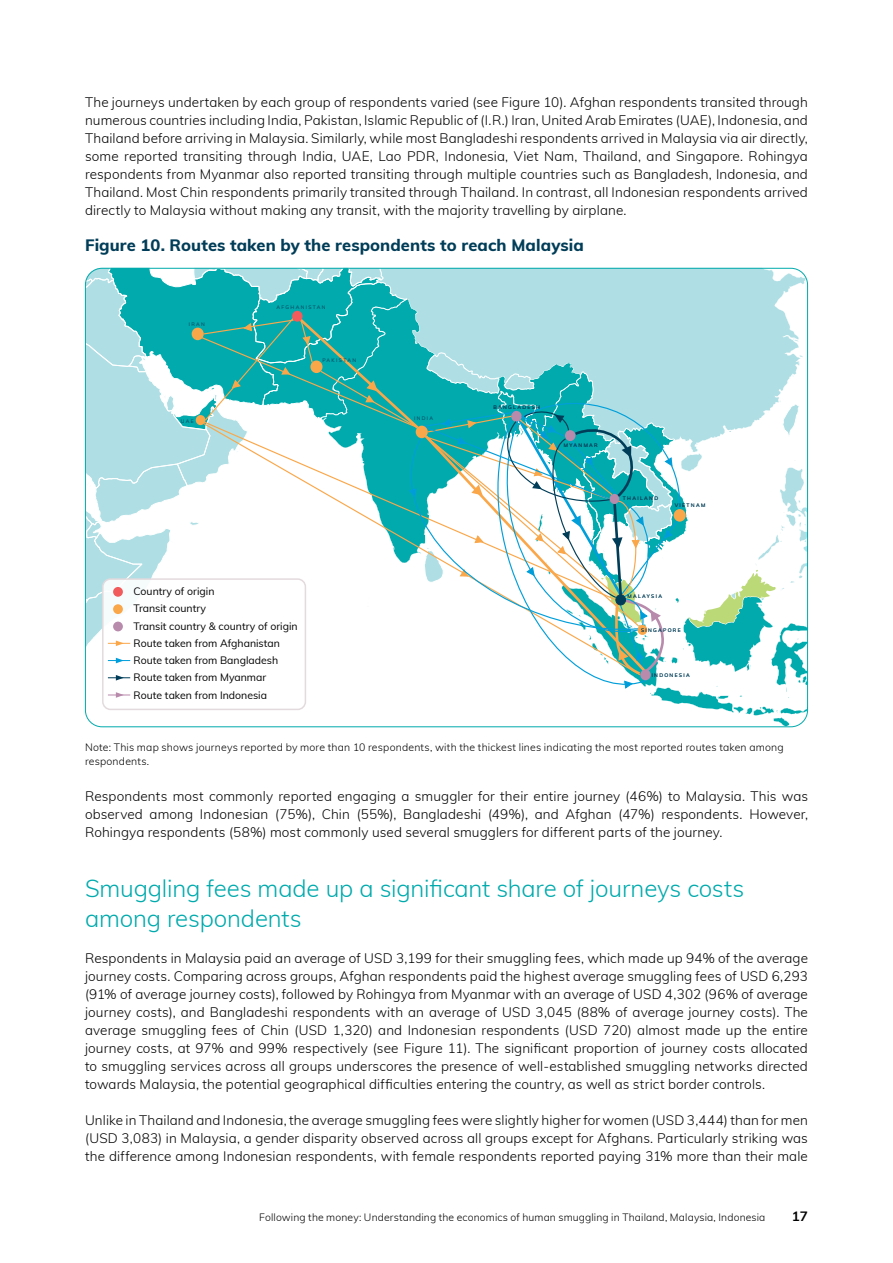
<style>
.page{position:relative;width:893px;height:1263px;background:#fff}
.page>*{position:absolute;margin:0;border:0;box-sizing:border-box;transform-origin:0 0}
.t1{font:300 24px/30px "Muli";letter-spacing:-.01em;color:#00aaad}
.t2{font:800 16.5px "Muli";letter-spacing:.005em;color:#003d58}
.t3{font:300 13.5px/18px "Muli";letter-spacing:.01em;color:#000;text-align:justify}
.t4{font:700 13.5px "Muli";color:#000}
.t5{font:10.5px/17.2px "Muli";color:#000}
.t6{font:300 10.5px/13.5px "Muli";letter-spacing:.02em;color:#000}
.t7{font:300 10.35px "Muli";letter-spacing:.015em;color:#000}
.t8{font:4.95px "Muli";letter-spacing:.27em;color:#003d58}
</style>
<div class="page">
<svg style="left:85px;top:268px;width:723px;height:460px"></svg>
<div style="left:113px;top:587px;width:10px;height:10px;background:#f15b5b;border-radius:50%"></div>
<div style="left:113px;top:604px;width:10px;height:10px;background:#faa74a;border-radius:50%"></div>
<div style="left:113px;top:622px;width:10px;height:9px;background:#b88aab;border-radius:50%"></div>
<p class="t3" style="left:85px;top:93px;width:724px">The journeys undertaken by each group of respondents varied (see Figure 10). Afghan respondents transited through numerous countries including India, Pakistan, Islamic Republic of (I.R.) Iran, United Arab Emirates (UAE), Indonesia, and Thailand before arriving in Malaysia. Similarly, while most Bangladeshi respondents arrived in Malaysia via air directly, some reported transiting through India, UAE, Lao PDR, Indonesia, Viet Nam, Thailand, and Singapore. Rohingya respondents from Myanmar also reported transiting through multiple countries such as Bangladesh, Indonesia, and Thailand. Most Chin respondents primarily transited through Thailand. In contrast, all Indonesian respondents arrived directly to Malaysia without making any transit, with the majority travelling by airplane.</p>
<p class="t2" style="left:85px;top:233px;width:500px">Figure 10. Routes taken by the respondents to reach Malaysia</p>
<p class="t8" style="left:189px;top:320px;width:18px">IRAN</p>
<p class="t8" style="left:181px;top:417px;width:14px">UAE</p>
<p class="t8" style="left:276px;top:303px;width:51px">AFGHANISTAN</p>
<p class="t8" style="left:322px;top:356px;width:35px">PAKISTAN</p>
<p class="t8" style="left:414px;top:415px;width:21px">INDIA</p>
<p class="t5" style="left:134px;top:582px;width:166px">Country of origin<br>Transit country<br>Transit country &amp; country of origin<br>Route taken from Afghanistan<br>Route taken from Bangladesh<br>Route taken from Myanmar<br>Route taken from Indonesia</p>
<p class="t8" style="left:493px;top:404px;width:48px">BANGLADESH</p>
<p class="t8" style="left:564px;top:442px;width:35px">MYANMAR</p>
<p class="t8" style="left:623px;top:495px;width:37px">THAILAND</p>
<p class="t8" style="left:675px;top:502px;width:32px">VIETNAM</p>
<p class="t8" style="left:627px;top:592px;width:36px">MALAYSIA</p>
<p class="t8" style="left:641px;top:626px;width:41px">SINGAPORE</p>
<p class="t8" style="left:652px;top:672px;width:40px">INDONESIA</p>
<p class="t6" style="left:85px;top:740px;width:700px">Note: This map shows journeys reported by more than 10 respondents, with the thickest lines indicating the most reported routes taken among respondents.</p>
<p class="t3" style="left:85px;top:786px;width:724px">Respondents most commonly reported engaging a smuggler for their entire journey (46%) to Malaysia. This was observed among Indonesian (75%), Chin (55%), Bangladeshi (49%), and Afghan (47%) respondents. However, Rohingya respondents (58%) most commonly used several smugglers for different parts of the journey.</p>
<h1 class="t1" style="left:85px;top:872px;width:661px">Smuggling fees made up a significant share of journeys costs among respondents</h1>
<p class="t3" style="left:85px;top:948px;width:724px">Respondents in Malaysia paid an average of USD 3,199 for their smuggling fees, which made up 94% of the average journey costs. Comparing across groups, Afghan respondents paid the highest average smuggling fees of USD 6,293 (91% of average journey costs), followed by Rohingya from Myanmar with an average of USD 4,302 (96% of average journey costs), and Bangladeshi respondents with an average of USD 3,045 (88% of average journey costs). The average smuggling fees of Chin (USD 1,320) and Indonesian respondents (USD 720) almost made up the entire journey costs, at 97% and 99% respectively (see Figure 11). The significant proportion of journey costs allocated to smuggling services across all groups underscores the presence of well-established smuggling networks directed towards Malaysia, the potential geographical difficulties entering the country, as well as strict border controls.</p>
<p class="t3" style="left:85px;top:1110px;width:724px">Unlike in Thailand and Indonesia, the average smuggling fees were slightly higher for women (USD 3,444) than for men (USD 3,083) in Malaysia, a gender disparity observed across all groups except for Afghans. Particularly striking was the difference among Indonesian respondents, with female respondents reported paying 31% more than their male</p>
<p class="t7" style="left:259px;top:1210px;width:508px">Following the money: Understanding the economics of human smuggling in Thailand, Malaysia, Indonesia</p>
<p class="t4" style="left:792px;top:1206px;width:18px">17</p>
</div>
